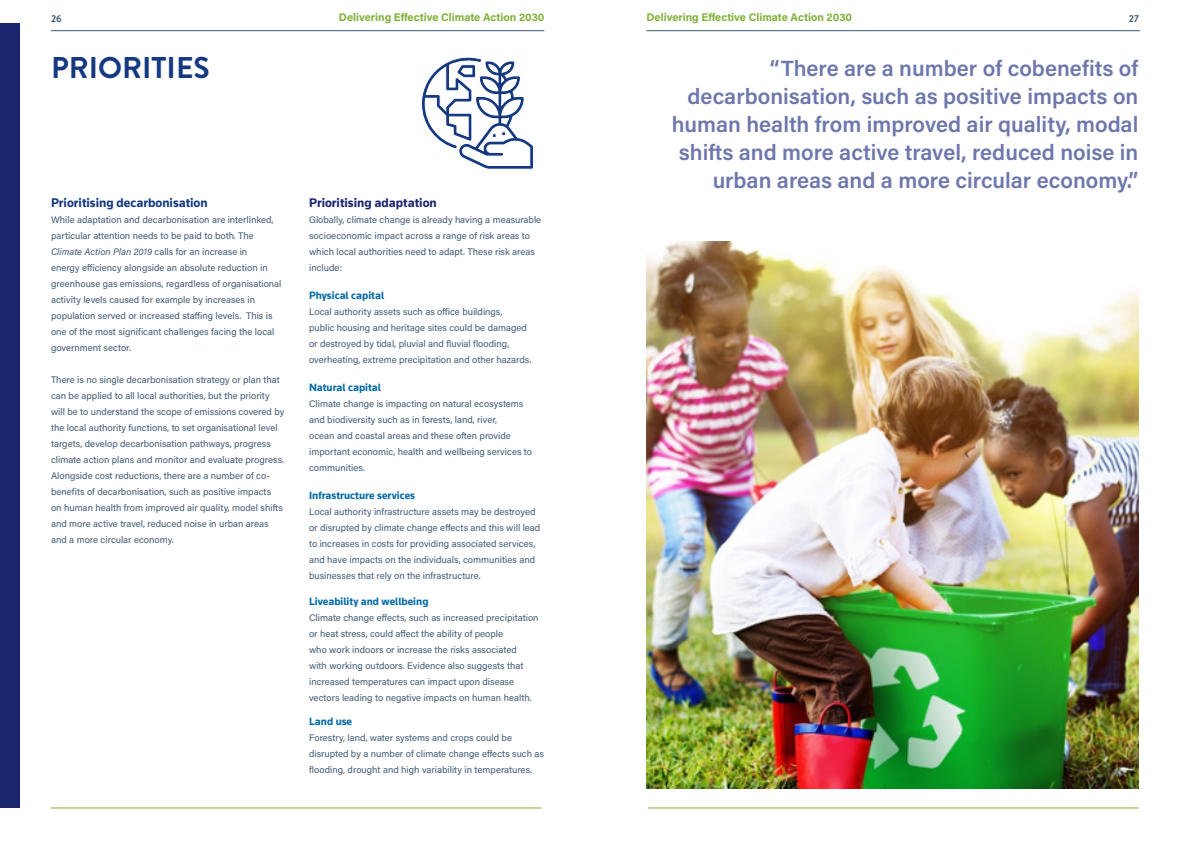
<style>
.page{position:relative;width:1191px;height:842px;background:#fff}
.page>*{position:absolute;margin:0;border:0;box-sizing:border-box;transform-origin:0 0}
.t1{font:700 30px "Brandon Grotesque";color:#143980}
.t2{font:600 22px/28px "Acumin Pro";color:#6e77ac;text-align:right}
.t3{font:700 13px "Knowledge";color:#143980}
.t4{font:700 13px "Knowledge";color:#19266e}
.t5{font:700 11px "Knowledge";color:#0069a7}
.t6{font:700 11px "Acumin Pro";color:#7fb036}
.t7{font:700 10px "Brandon Grotesque";color:#3f5a74}
.t8{font:9.5px/16px "Acumin Pro";color:#3f5a74}
.s1{font-style:italic}
</style>
<div class="page">
<svg style="left:421px;top:57px;width:112px;height:113px"></svg>
<img style="left:646px;top:242px;width:492px;height:547px">
<div style="left:0;top:23px;width:20px;height:784px;background:#19266e"></div>
<hr style="left:51px;top:30px;width:493px;height:1px;background:#3f5a74">
<hr style="left:646px;top:30px;width:494px;height:1px;background:#3f5a74">
<hr style="left:51px;top:807px;width:490px;height:1px;background:#7fb036">
<hr style="left:648px;top:807px;width:490px;height:1px;background:#7fb036">
<p class="t7" style="left:51px;top:11px;width:12px">26</p>
<p class="t6" style="left:339px;top:9px;width:207px">Delivering Effective Climate Action 2030</p>
<p class="t6" style="left:646px;top:9px;width:207px">Delivering Effective Climate Action 2030</p>
<p class="t7" style="left:1129px;top:11px;width:12px">27</p>
<h1 class="t1" style="left:51px;top:46px;width:160px">PRIORITIES</h1>
<h2 class="t2" style="left:672px;top:53px;width:468px">“There are a number of cobenefits of decarbonisation, such as positive impacts on human health from improved air quality, modal shifts and more active travel, reduced noise in urban areas and a more circular economy.”</h2>
<h3 class="t3" style="left:51px;top:195px;width:158px">Prioritising decarbonisation</h3>
<p class="t8" style="left:51px;top:211px;width:232px">While adaptation and decarbonisation are interlinked, particular attention needs to be paid to both. The <span class="s1">Climate Action Plan 2019</span> calls for an increase in<br>energy efficiency alongside an absolute reduction in greenhouse gas emissions, regardless of organisational activity levels caused for example by increases in population served or increased staffing levels. This is one of the most significant challenges facing the local government sector.</p>
<p class="t8" style="left:51px;top:371px;width:235px">There is no single decarbonisation strategy or plan that can be applied to all local authorities, but the priority will be to understand the scope of emissions covered by the local authority functions, to set organisational level targets, develop decarbonisation pathways, progress climate action plans and monitor and evaluate progress.<br>Alongside cost reductions, there are a number of co&shy;benefits of decarbonisation, such as positive impacts<br>on human health from improved air quality, model shifts and more active travel, reduced noise in urban areas and a more circular economy.</p>
<h3 class="t4" style="left:309px;top:195px;width:129px">Prioritising adaptation</h3>
<p class="t8" style="left:309px;top:211px;width:234px">Globally, climate change is already having a measurable socioeconomic impact across a range of risk areas to which local authorities need to adapt. These risk areas include:</p>
<p class="t5" style="left:309px;top:289px;width:77px">Physical capital</p>
<p class="t8" style="left:309px;top:303px;width:224px">Local authority assets such as office buildings,<br>public housing and heritage sites could be damaged or destroyed by tidal, pluvial and fluvial flooding, overheating, extreme precipitation and other hazards.</p>
<p class="t5" style="left:309px;top:380px;width:73px">Natural capital</p>
<p class="t8" style="left:309px;top:395px;width:225px">Climate change is impacting on natural ecosystems and biodiversity such as in forests, land, river,<br>ocean and coastal areas and these often provide important economic, health and wellbeing services to communities.</p>
<p class="t5" style="left:309px;top:488px;width:108px">Infrastructure services</p>
<p class="t8" style="left:309px;top:503px;width:233px">Local authority infrastructure assets may be destroyed or disrupted by climate change effects and this will lead to increases in costs for providing associated services, and have impacts on the individuals, communities and businesses that rely on the infrastructure.</p>
<p class="t5" style="left:309px;top:595px;width:121px">Liveability and wellbeing</p>
<p class="t8" style="left:309px;top:609px;width:231px">Climate change effects, such as increased precipitation or heat stress, could affect the ability of people<br>who work indoors or increase the risks associated<br>with working outdoors. Evidence also suggests that increased temperatures can impact upon disease vectors leading to negative impacts on human health.</p>
<p class="t5" style="left:309px;top:714px;width:45px">Land use</p>
<p class="t8" style="left:309px;top:729px;width:236px">Forestry, land, water systems and crops could be disrupted by a number of climate change effects such as flooding, drought and high variability in temperatures.</p>
</div>
